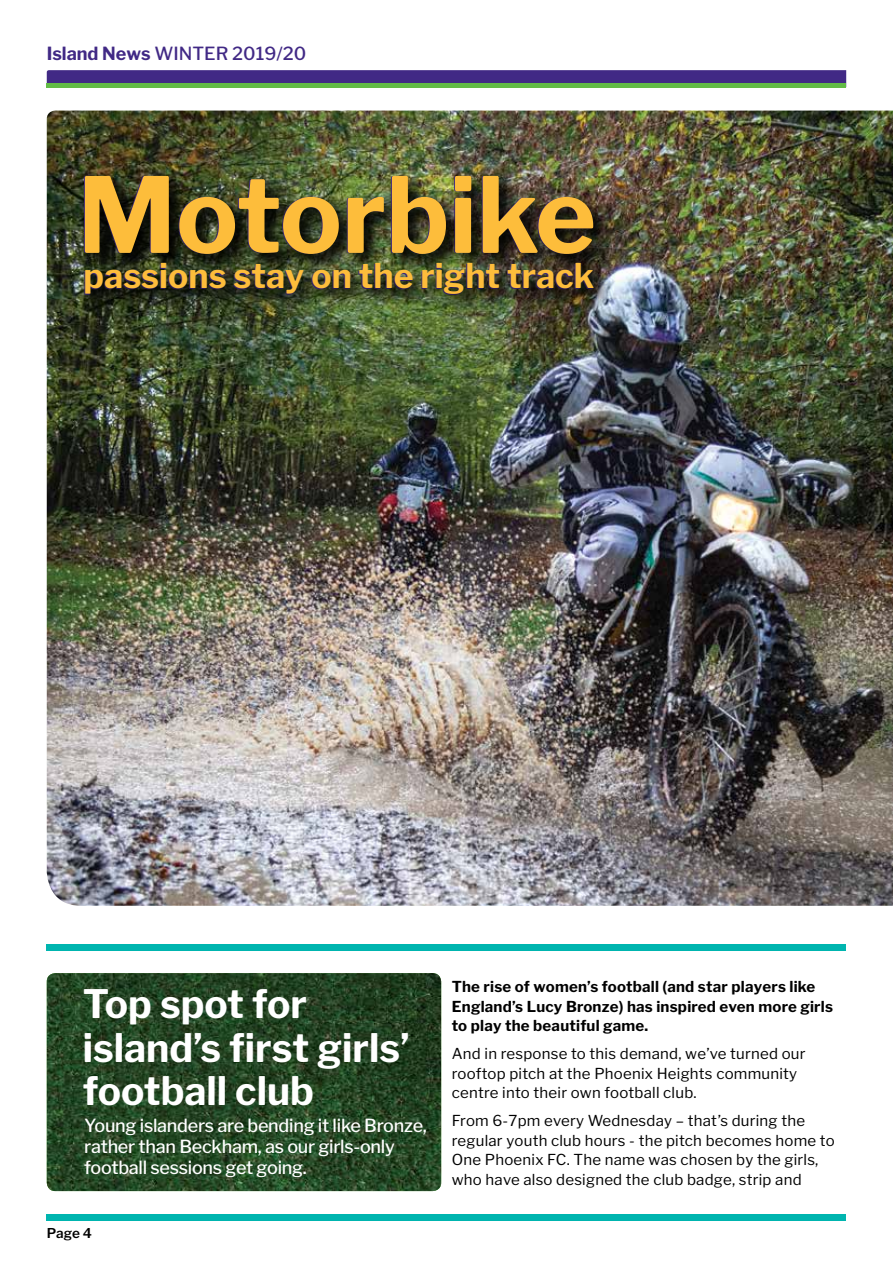
<style>
.page{position:relative;width:893px;height:1263px;background:#fff}
.page>*{position:absolute;margin:0;border:0;box-sizing:border-box;transform-origin:0 0}
.t1{font:700 103.8px "Libre Franklin";color:#fdbd3b}
.t2{font:700 39px/43.5px "Libre Franklin";color:#fff}
.t3{font:700 33.9px "Libre Franklin";color:#fdbd3b}
.t4{font:500 18px/21px "Libre Franklin";letter-spacing:-.015em;color:#fff}
.t5{font:500 18px "Libre Franklin";color:#412985}
.t6{font:15px/19.5px "Libre Franklin";letter-spacing:.015em;color:#000}
.t7{font:700 15px/19.5px "Libre Franklin";letter-spacing:.015em;color:#000}
.t8{font:600 13.5px "Libre Franklin";color:#000}
.s1{font-weight:700}
</style>
<div class="page">
<img style="left:47px;top:111px;width:846px;height:795px">
<div style="left:46px;top:944px;width:799px;height:6px;background:#00b5af"></div>
<svg style="left:47px;top:70px;width:799px;height:17px;background:#4a4d77"></svg>
<div style="left:47px;top:1214px;width:799px;height:6px;background:#00b5af"></div>
<div style="left:80px;top:171px;width:534px;height:104px;background:#000;opacity:.75"></div>
<div style="left:81px;top:259px;width:532px;height:57px;background:#000;opacity:.75"></div>
<div style="left:879px;top:147px;width:14px;height:381px;background:#000;opacity:.75"></div>
<div style="left:879px;top:489px;width:14px;height:381px;background:#000;opacity:.75"></div>
<img style="left:47px;top:973px;width:394px;height:218px">
<p class="t5" style="left:47px;top:43px;width:261px"><span class="s1">Island News</span> WINTER 2019/20</p>
<h1 class="t1" style="left:78px;top:153px;width:520px">Motorbike</h1>
<h3 class="t3" style="left:84px;top:256px;width:512px">passions stay on the right track</h3>
<h2 class="t2" style="left:83px;top:982px;width:328px">Top spot for island’s first girls’ football club</h2>
<p class="t4" style="left:84px;top:1115px;width:344px">Young islanders are bending it like Bronze, rather than Beckham, as our girls-only football sessions get going.</p>
<p class="t8" style="left:47px;top:1225px;width:47px">Page 4</p>
<p class="t7" style="left:452px;top:977px;width:383px">The rise of women’s football (and star players like<br>England’s Lucy Bronze) has inspired even more girls to play the beautiful game.</p>
<p class="t6" style="left:452px;top:1044px;width:355px">And in response to this demand, we’ve turned our rooftop pitch at the Phoenix Heights community centre into their own football club.</p>
<p class="t6" style="left:452px;top:1111px;width:384px">From 6-7pm every Wednesday – that’s during the regular youth club hours - the pitch becomes home to One Phoenix FC. The name was chosen by the girls, who have also designed the club badge, strip and</p>
</div>
